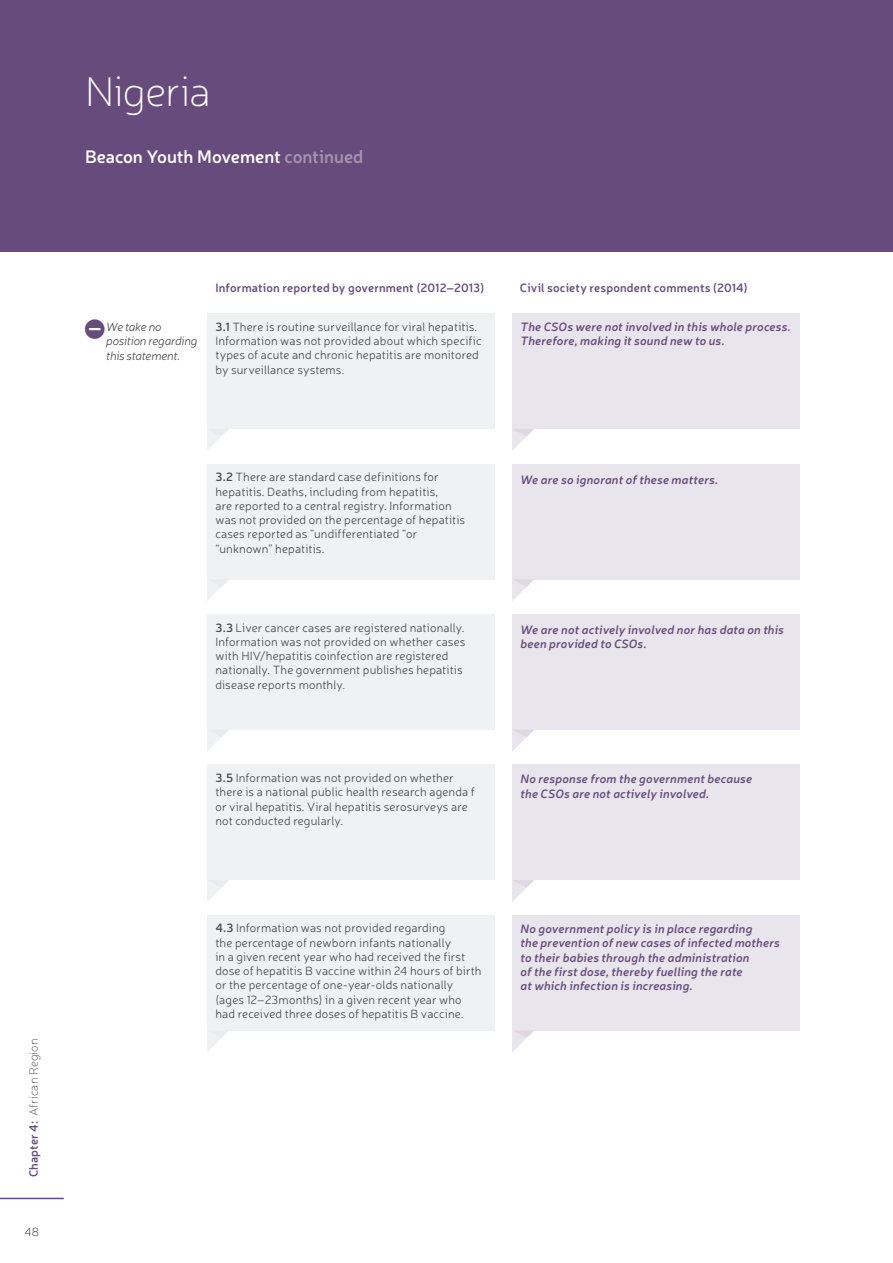
<style>
.page{position:relative;width:893px;height:1263px;background:#fff}
.page>*{position:absolute;margin:0;border:0;box-sizing:border-box;transform-origin:0 0}
.Header_-_Country__L{font:100 42px "Neris";letter-spacing:-.015em;color:#fff}
.Header_-_Report_NAME{font:600 18px "Neris";letter-spacing:-.005em;color:#fff}
.Bubble_-_Government{font:300 12px/14.2px "Neris";letter-spacing:.01em;color:#4b4c4d}
.Bubble_-_Response{font:italic 600 12px/14.2px "Neris";letter-spacing:.015em;color:#664b7c}
.Body_Copy{font:600 12px "Neris";letter-spacing:.015em;color:#664b7c}
.t1{font:italic 300 12px/14.4px "Neris";letter-spacing:-.025em;color:#4b4c4d}
.t2{font:100 12px "Neris";letter-spacing:.015em;color:#4b4c4d}
.t3{font:100 12px "Neris";color:#231f20}
.s1{color:#a694af}
.s2{font-weight:600;color:#664b7c}
.s3{font-weight:600}
</style>
<div class="page">
<div style="left:0;top:0;width:893px;height:252px;background:#664b7c"></div>
<div style="left:207px;top:313px;width:288px;height:116px;background:#f0f1f3"></div>
<div style="left:512px;top:313px;width:287px;height:116px;background:#e8e5ec"></div>
<svg style="left:207px;top:429px;width:22px;height:21px"></svg>
<svg style="left:512px;top:429px;width:22px;height:22px"></svg>
<div style="left:207px;top:464px;width:288px;height:115px;background:#f0f1f3"></div>
<div style="left:512px;top:464px;width:287px;height:115px;background:#e8e5ec"></div>
<svg style="left:207px;top:579px;width:22px;height:22px"></svg>
<svg style="left:512px;top:579px;width:22px;height:22px"></svg>
<div style="left:207px;top:614px;width:288px;height:116px;background:#f0f1f3"></div>
<div style="left:512px;top:614px;width:287px;height:116px;background:#e8e5ec"></div>
<svg style="left:207px;top:730px;width:21px;height:21px"></svg>
<svg style="left:512px;top:730px;width:22px;height:21px"></svg>
<div style="left:207px;top:764px;width:288px;height:116px;background:#f0f1f3"></div>
<div style="left:512px;top:764px;width:287px;height:116px;background:#e8e5ec"></div>
<svg style="left:207px;top:880px;width:22px;height:21px"></svg>
<svg style="left:512px;top:880px;width:22px;height:22px"></svg>
<div style="left:207px;top:915px;width:288px;height:115px;background:#f0f1f3"></div>
<div style="left:512px;top:915px;width:287px;height:115px;background:#e8e5ec"></div>
<svg style="left:207px;top:1030px;width:22px;height:22px"></svg>
<svg style="left:512px;top:1030px;width:22px;height:22px"></svg>
<hr style="left:0;top:1198px;width:64px;height:1px;background:#664b7c">
<p class="Header_-_Country__L" style="left:85px;top:66px;width:127px">Nigeria</p>
<p class="Header_-_Report_NAME" style="left:85px;top:145px;width:280px">Beacon Youth Movement <span class="s1">continued</span></p>
<p class="t2" style="left:26px;top:1177px;width:140px;rotate:-90deg"><span class="s2">Chapter 4:</span> African Region</p>
<p class="t3" style="left:25px;top:1224px;width:16px">48</p>
<p class="t1" style="left:106px;top:319px;width:93px">We take no position regarding this statement.</p>
<p class="Body_Copy" style="left:215px;top:280px;width:270px">Information reported by government (2012–2013)</p>
<p class="Body_Copy" style="left:520px;top:280px;width:229px">Civil society respondent comments (2014)</p>
<p class="Bubble_-_Government" style="left:215px;top:319px;width:268px"><span class="s3">3.1</span> There is routine surveillance for viral hepatitis.<br>Information was not provided about which specific types of acute and chronic hepatitis are monitored by surveillance systems.</p>
<p class="Bubble_-_Response" style="left:521px;top:319px;width:272px">The CSOs were not involved in this whole process.<br>Therefore, making it sound new to us.</p>
<p class="Bubble_-_Government" style="left:215px;top:470px;width:251px"><span class="s3">3.2</span> There are standard case definitions for hepatitis. Deaths, including from hepatitis,<br>are reported to a central registry. Information was not provided on the percentage of hepatitis cases reported as “undifferentiated “or “unknown” hepatitis.</p>
<p class="Bubble_-_Response" style="left:521px;top:472px;width:199px">We are so ignorant of these matters.</p>
<p class="Bubble_-_Government" style="left:215px;top:620px;width:252px"><span class="s3">3.3</span> Liver cancer cases are registered nationally.<br>Information was not provided on whether cases with HIV/hepatitis coinfection are registered nationally. The government publishes hepatitis disease reports monthly.</p>
<p class="Bubble_-_Response" style="left:521px;top:622px;width:265px">We are not actively involved nor has data on this been provided to CSOs.</p>
<p class="Bubble_-_Government" style="left:215px;top:770px;width:261px"><span class="s3">3.5</span> Information was not provided on whether there is a national public health research agenda f or viral hepatitis. Viral hepatitis serosurveys are</p>
<p class="Bubble_-_Government" style="left:215px;top:813px;width:129px">not conducted regularly.</p>
<p class="Bubble_-_Response" style="left:521px;top:771px;width:233px">No response from the government because the CSOs are not actively involved.</p>
<p class="Bubble_-_Government" style="left:215px;top:921px;width:268px"><span class="s3">4.3</span> Information was not provided regarding<br>the percentage of newborn infants nationally<br>in a given recent year who had received the first dose of hepatitis B vaccine within 24 hours of birth or the percentage of one-year-olds nationally (ages 12–23months) in a given recent year who had received three doses of hepatitis B vaccine.</p>
<p class="Bubble_-_Response" style="left:521px;top:921px;width:261px">No government policy is in place regarding<br>the prevention of new cases of infected mothers to their babies through the administration<br>of the first dose, thereby fuelling the rate<br>at which infection is increasing.</p>
</div>
